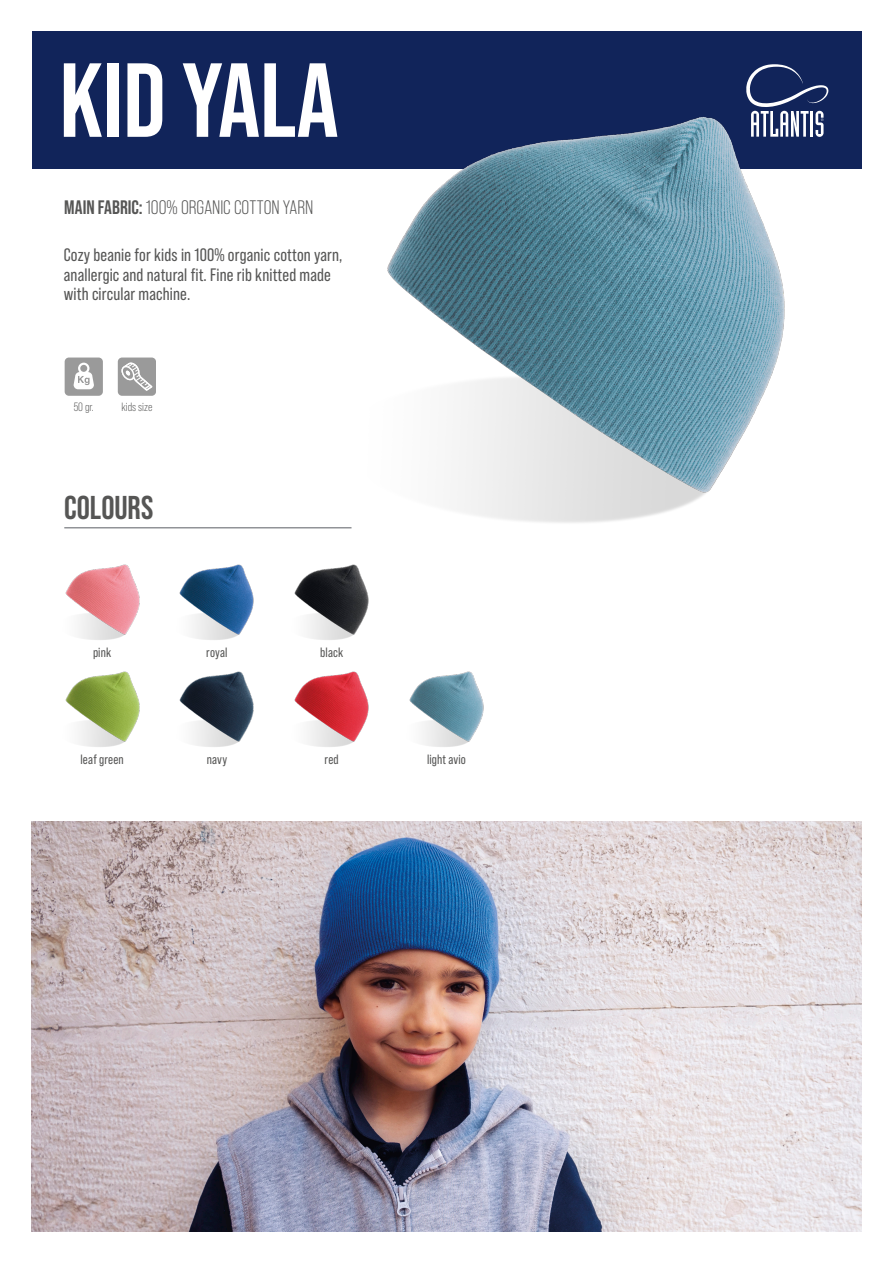
<style>
.page{position:relative;width:893px;height:1263px;background:#fff}
.page>*{position:absolute;margin:0;border:0;box-sizing:border-box;transform-origin:0 0}
.t1{font:700 105px "Bebas Neue Pro";color:#fff}
.Main_Fabric_2020{font:700 33px "Bebas Neue Pro";color:#565655}
.Main_Fabric_2020-2{font:19.5px "Bebas Neue Pro";color:#565655}
.t2{font:18px/19.5px "Bebas Neue Pro";letter-spacing:.01em;color:#565655}
.Descrizione_colore_a{font:13.5px "Bebas Neue Pro";letter-spacing:.01em;color:#565655}
.Descrizione_colore_a-2{font:12px "Bebas Neue Pro";color:#565655}
.s1{font-weight:700}
</style>
<div class="page">
<div style="left:32px;top:32px;width:829px;height:137px;background:#11245a"></div>
<svg style="left:118px;top:357px;width:38px;height:39px"></svg>
<svg style="left:65px;top:357px;width:38px;height:39px"></svg>
<img style="left:65px;top:671px;width:419px;height:76px">
<img style="left:65px;top:564px;width:304px;height:76px">
<img style="left:227px;top:65px;width:635px;height:464px">
<img style="left:32px;top:822px;width:829px;height:409px">
<hr style="left:64px;top:528px;width:287px;height:1px;background:#5b5e63">
<p class="t1" style="left:60px;top:40px;width:280px">KID YALA</p>
<p class="Main_Fabric_2020-2" style="left:64px;top:196px;width:251px"><span class="s1">MAIN FABRIC:</span> 100% ORGANIC COTTON YARN</p>
<p class="t2" style="left:64px;top:245px;width:280px">Cozy beanie for kids in 100% organic cotton yarn, anallergic and natural fit. Fine rib knitted made with circular machine.</p>
<p class="Descrizione_colore_a-2" style="left:74px;top:401px;width:22px">50 gr.</p>
<p class="Descrizione_colore_a-2" style="left:121px;top:401px;width:33px">kids size</p>
<p class="Main_Fabric_2020" style="left:64px;top:489px;width:90px">COLOURS</p>
<p class="Descrizione_colore_a" style="left:93px;top:645px;width:20px">pink</p>
<p class="Descrizione_colore_a" style="left:206px;top:645px;width:23px">royal</p>
<p class="Descrizione_colore_a" style="left:320px;top:645px;width:25px">black</p>
<p class="Descrizione_colore_a" style="left:81px;top:752px;width:45px">leaf green</p>
<p class="Descrizione_colore_a" style="left:207px;top:752px;width:22px">navy</p>
<p class="Descrizione_colore_a" style="left:325px;top:752px;width:16px">red</p>
<p class="Descrizione_colore_a" style="left:427px;top:752px;width:40px">light avio</p>
</div>
